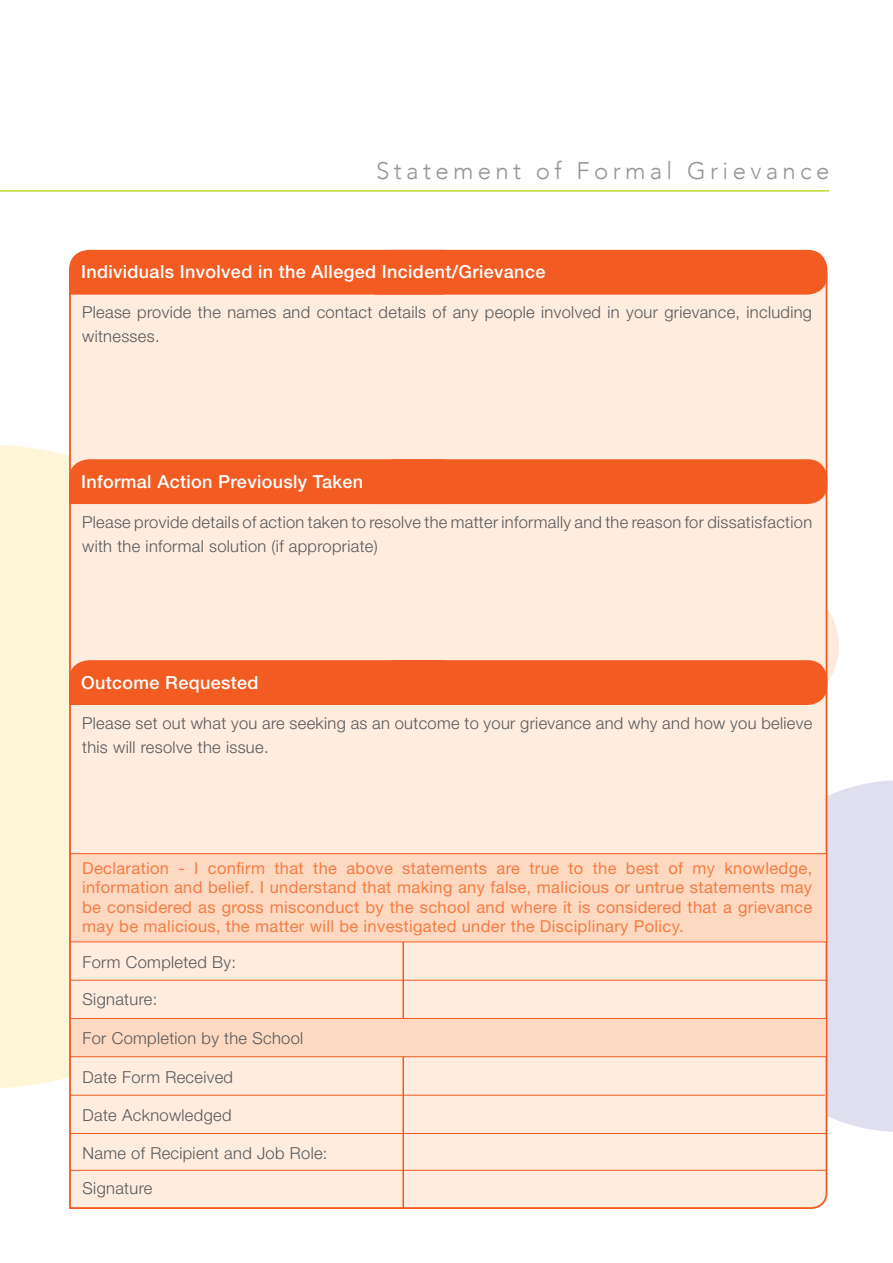
<style>
.page{position:relative;width:893px;height:1263px;background:#fff}
.page>*{position:absolute;margin:0;border:0;box-sizing:border-box;transform-origin:0 0}
.t1{font:300 24px "Avenir";letter-spacing:.18em;color:#939598}
.t2{font:500 18px "Helvetica Neue";letter-spacing:.02em;color:#fff}
.t3{font:300 16.5px/24px "Helvetica Neue";letter-spacing:.02em;color:#57585a}
.t4{font:16.5px/19.5px "Helvetica Neue";letter-spacing:.02em;color:#f47d44;text-align:justify}
</style>
<div class="page">
<div style="left:0;top:445px;width:68px;height:643px;background:#fef6d6"></div>
<div style="left:828px;top:780px;width:65px;height:352px;background:#e0dfef"></div>
<div style="left:710px;top:581px;width:129px;height:129px;background:#feeadd;border-radius:50%"></div>
<hr style="left:0;top:190px;width:829px;height:2px;background:#c1d72f">
<div style="left:68px;top:271px;width:760px;height:938px;background:#feecdf"></div>
<div style="left:69px;top:250px;width:758px;height:45px;background:#f25b21"></div>
<svg style="left:69px;top:459px;width:758px;height:298px;background:#fac0a5"></svg>
<hr style="left:402px;top:929px;width:2px;height:280px;background:#f25b21">
<hr style="left:69px;top:1095px;width:756px;height:1px;background:#f25b21">
<hr style="left:71px;top:1133px;width:755px;height:1px;background:#f25b21">
<hr style="left:71px;top:1170px;width:755px;height:1px;background:#f25b21">
<div style="left:71px;top:854px;width:754px;height:88px;background:#fdd9c2"></div>
<div style="left:71px;top:1018px;width:754px;height:39px;background:#fdd9c2"></div>
<hr style="left:71px;top:980px;width:755px;height:1px;background:#f25b21">
<hr style="left:71px;top:942px;width:755px;height:1px;background:#f25b21">
<hr style="left:71px;top:853px;width:755px;height:1px;background:#f25b21">
<hr style="left:71px;top:1056px;width:755px;height:1px;background:#f25b21">
<hr style="left:71px;top:1018px;width:755px;height:1px;background:#f25b21">
<h1 class="t1" style="left:376px;top:156px;width:455px">Statement of Formal Grievance</h1>
<p class="t2" style="left:81px;top:261px;width:466px">Individuals Involved in the Alleged Incident/Grievance</p>
<p class="t3" style="left:82px;top:300px;width:731px">Please provide the names and contact details of any people involved in your grievance, including witnesses.</p>
<p class="t2" style="left:81px;top:470px;width:284px">Informal Action Previously Taken</p>
<p class="t3" style="left:82px;top:509px;width:731px">Please provide details of action taken to resolve the matter informally and the reason for dissatisfaction with the informal solution (if appropriate)</p>
<p class="t2" style="left:81px;top:671px;width:179px">Outcome Requested</p>
<p class="t3" style="left:82px;top:710px;width:732px">Please set out what you are seeking as an outcome to your grievance and why and how you believe this will resolve the issue.</p>
<p class="t4" style="left:82px;top:858px;width:732px">Declaration - I confirm that the above statements are true to the best of my knowledge, information and belief. I understand that making any false, malicious or untrue statements may be considered as gross misconduct by the school and where it is considered that a grievance may be malicious, the matter will be investigated under the Disciplinary Policy.</p>
<p class="t3" style="left:83px;top:949px;width:155px">Form Completed By:</p>
<p class="t3" style="left:83px;top:986px;width:76px">Signature:</p>
<p class="t3" style="left:83px;top:1026px;width:222px">For Completion by the School</p>
<p class="t3" style="left:83px;top:1064px;width:152px">Date Form Received</p>
<p class="t3" style="left:83px;top:1102px;width:150px">Date Acknowledged</p>
<p class="t3" style="left:83px;top:1135px;width:246px;line-height:35.2px">Name of Recipient and Job Role:<br>Signature</p>
</div>
